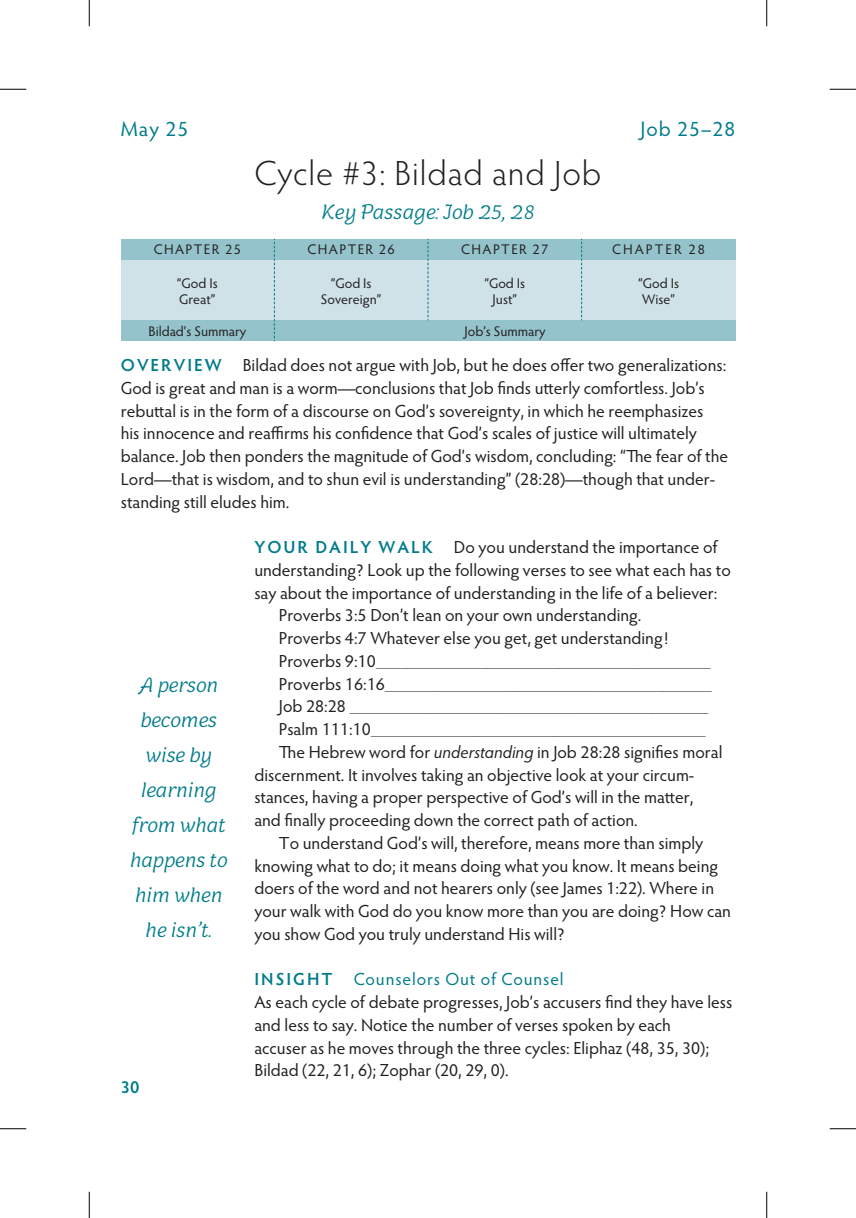
<style>
.page{position:relative;width:856px;height:1218px;background:#fff}
.page>*{position:absolute;margin:0;border:0;box-sizing:border-box;transform-origin:0 0}
.t1{font:300 35px "Hypatia Sans Pro";letter-spacing:.025em;color:#231f20}
.t2{font:italic 300 26.25px/35px "Holden";color:#007c8a;text-align:center}
.t3{font:21px "Hypatia Sans Pro";letter-spacing:.05em;color:#007c8a}
.t4{font:17.5px/22.8px "Hypatia Sans Pro";color:#231f20}
.t5{font:600 17.5px "Hypatia Sans Pro";color:#007c8a}
.t6{font:14px/15.8px "Hypatia Sans Pro";color:#231f20}
.t7{font:14px "Hypatia Sans Pro";letter-spacing:.1em;color:#231f20}
.t8{font:14px "Hypatia Sans Pro";letter-spacing:.145em;color:#231f20}
.s1{font-weight:600;color:#007c8a}
.s2{font-style:italic}
.s3{color:#007c8a}
</style>
<div class="page">
<div style="left:121px;top:242px;width:614px;height:95px;background:#cee2e7"></div>
<div style="left:121px;top:320px;width:614px;height:21px;background:#94c3cc"></div>
<div style="left:121px;top:239px;width:614px;height:21px;background:#94c3cc"></div>
<svg style="left:427px;top:239px;width:1px;height:81px"></svg>
<svg style="left:581px;top:239px;width:1px;height:81px"></svg>
<svg style="left:274px;top:239px;width:1px;height:102px"></svg>
<svg style="left:0;top:89px;width:26px;height:1px"></svg>
<svg style="left:830px;top:89px;width:26px;height:1px"></svg>
<svg style="left:0;top:1128px;width:26px;height:1px"></svg>
<svg style="left:830px;top:1128px;width:26px;height:1px"></svg>
<svg style="left:89px;top:0;width:1px;height:26px"></svg>
<svg style="left:89px;top:1192px;width:1px;height:26px"></svg>
<svg style="left:766px;top:0;width:1px;height:26px"></svg>
<svg style="left:766px;top:1192px;width:1px;height:26px"></svg>
<p class="t3" style="left:121px;top:115px;width:69px">May 25</p>
<p class="t3" style="left:640px;top:115px;width:96px">Job 25–28</p>
<h1 class="t1" style="left:255px;top:151px;width:348px">Cycle #3: Bildad and Job</h1>
<h2 class="t2" style="left:321px;top:195px;width:215px">Key Passage: Job 25, 28</h2>
<p class="t7" style="left:154px;top:240px;width:89px">CHAPTER 25</p>
<p class="t7" style="left:308px;top:240px;width:89px">CHAPTER 26</p>
<p class="t7" style="left:461px;top:240px;width:89px">CHAPTER 27</p>
<p class="t8" style="left:612px;top:240px;width:94px">CHAPTER 28</p>
<p class="t6" style="left:177px;top:275px;width:42px">“God Is<br>Great”</p>
<p class="t6" style="left:321px;top:275px;width:62px;text-align:center">“God Is<br>Sovereign”</p>
<p class="t6" style="left:484px;top:275px;width:42px;text-align:center">“God Is<br>Just”</p>
<p class="t6" style="left:638px;top:275px;width:42px">“God Is<br>Wise”</p>
<p class="t6" style="left:148px;top:323px;width:99px">Bildad’s Summary</p>
<p class="t6" style="left:464px;top:323px;width:83px">Job’s Summary</p>
<p class="t4" style="left:121px;top:353px;width:609px"><span class="s1">OVERVIEW</span> Bildad does not argue with Job, but he does offer two generalizations:<br>God is great and man is a worm—conclusions that Job finds utterly comfortless. Job’s rebuttal is in the form of a discourse on God’s sovereignty, in which he reemphasizes<br>his innocence and reaffirms his confidence that God’s scales of justice will ultimately balance. Job then ponders the magnitude of God’s wisdom, concluding: “The fear of the Lord—that is wisdom, and to shun evil is understanding” (28:28)—though that under&shy;standing still eludes him.</p>
<p class="t4" style="left:254px;top:535px;width:464px"><span class="s1">YOUR DAILY WALK</span> Do you understand the importance of</p>
<p class="t4" style="left:254px;top:558px;width:478px">understanding? Look up the following verses to see what each has to</p>
<p class="t4" style="left:254px;top:581px;width:464px">say about the importance of understanding in the life of a believer:</p>
<p class="t4" style="left:279px;top:603px;width:364px">Proverbs 3:5 Don’t lean on your own understanding.</p>
<p class="t4" style="left:279px;top:626px;width:391px">Proverbs 4:7 Whatever else you get, get understanding!</p>
<p class="t4" style="left:279px;top:649px;width:433px">Proverbs 9:10__________________________________________</p>
<p class="t4" style="left:279px;top:672px;width:434px">Proverbs 16:16_________________________________________</p>
<p class="t4" style="left:279px;top:694px;width:431px">Job 28:28 _____________________________________________</p>
<p class="t4" style="left:279px;top:717px;width:428px">Psalm 111:10__________________________________________</p>
<p class="t4" style="left:279px;top:740px;width:445px">The Hebrew word for <span class="s2">understanding</span> in Job 28:28 signifies moral</p>
<p class="t4" style="left:254px;top:763px;width:441px">discernment. It involves taking an objective look at your circum-</p>
<p class="t4" style="left:254px;top:785px;width:440px">stances, having a proper perspective of God’s will in the matter,</p>
<p class="t4" style="left:254px;top:808px;width:385px">and finally proceeding down the correct path of action.</p>
<p class="t4" style="left:279px;top:831px;width:426px">To understand God’s will, therefore, means more than simply</p>
<p class="t4" style="left:254px;top:854px;width:465px">knowing what to do; it means doing what you know. It means being</p>
<p class="t4" style="left:254px;top:876px;width:461px">doers of the word and not hearers only (see James 1:22). Where in</p>
<p class="t4" style="left:254px;top:899px;width:478px">your walk with God do you know more than you are doing? How can</p>
<p class="t4" style="left:254px;top:922px;width:312px">you show God you truly understand His will?</p>
<p class="t4" style="left:254px;top:967px;width:479px"><span class="s1">INSIGHT</span> <span class="s3">Counselors Out of Counsel<br></span>As each cycle of debate progresses, Job’s accusers find they have less and less to say. Notice the number of verses spoken by each<br>accuser as he moves through the three cycles: Eliphaz (48, 35, 30); Bildad (22, 21, 6); Zophar (20, 29, 0).</p>
<h2 class="t2" style="left:130px;top:669px;width:99px">A person becomes wise by learning from what happens to him when he isn’t.</h2>
<p class="t5" style="left:121px;top:1074px;width:20px">30</p>
</div>
